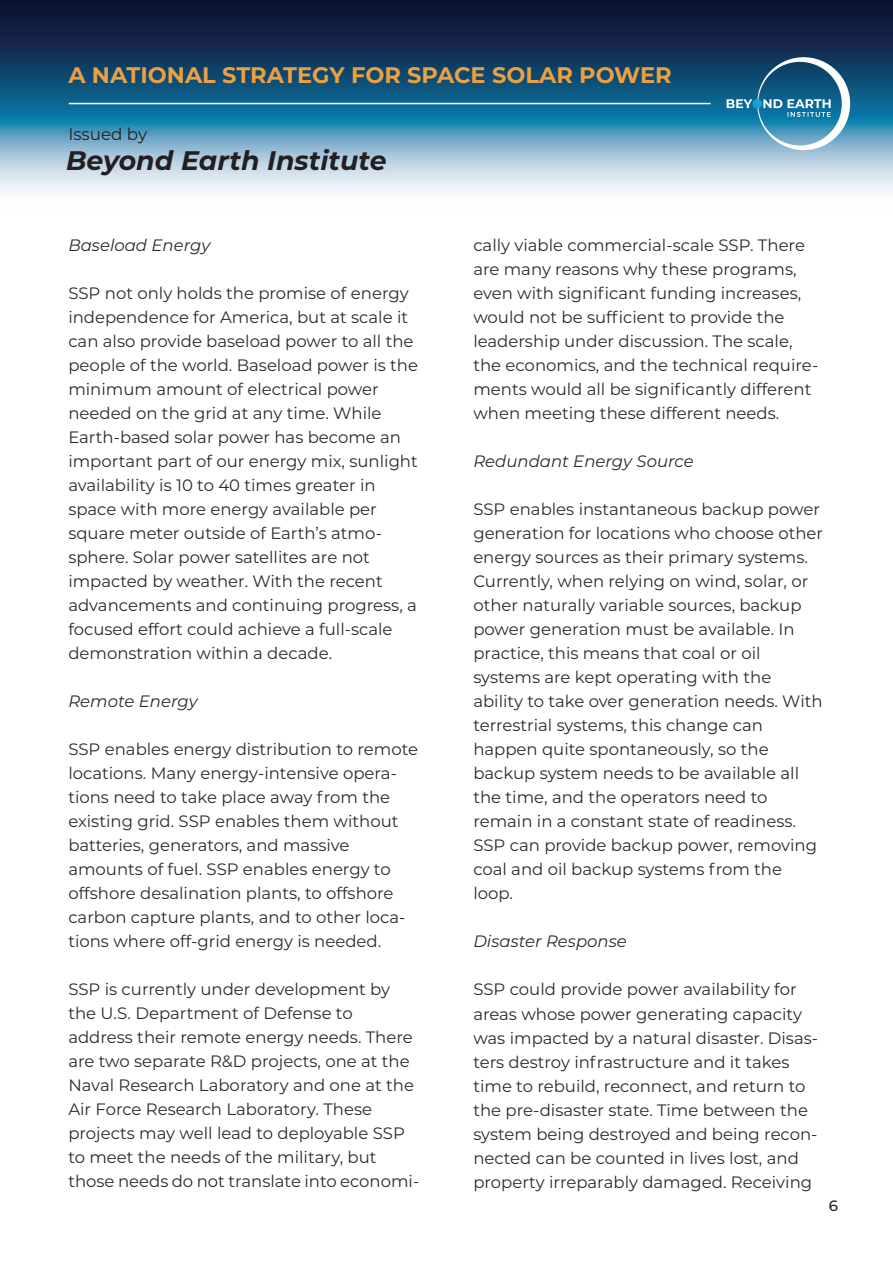
<style>
.page{position:relative;width:893px;height:1263px;background:#fff}
.page>*{position:absolute;margin:0;border:0;box-sizing:border-box;transform-origin:0 0}
.t1{font:italic 700 26.85px "Montserrat";color:#231f20}
.t2{font:700 22.5px "Montserrat";color:#eba042}
.t3{font:16.8px "Montserrat";color:#231f20}
.t4{font:16.5px/24px "Montserrat";color:#262c2d}
.t5{font:italic 16.5px "Montserrat";color:#262c2d}
.t6{font:500 15px "Montserrat";color:#231f20}
</style>
<div class="page">
<svg style="left:0;top:0;width:893px;height:193px"></svg>
<svg style="left:727px;top:57px;width:123px;height:93px"></svg>
<hr style="left:69px;top:103px;width:642px;height:1px;background:#fff">
<h2 class="t2" style="left:68px;top:59px;width:605px">A NATIONAL STRATEGY FOR SPACE SOLAR POWER</h2>
<p class="t3" style="left:68px;top:122px;width:80px">Issued by</p>
<h1 class="t1" style="left:66px;top:141px;width:322px">Beyond Earth Institute</h1>
<p class="t5" style="left:68px;top:234px;width:144px">Baseload Energy</p>
<p class="t4" style="left:68px;top:281px;width:351px">SSP not only holds the promise of energy independence for America, but at scale it can also provide baseload power to all the people of the world. Baseload power is the minimum amount of electrical power needed on the grid at any time. While Earth-based solar power has become an important part of our energy mix, sunlight availability is 10 to 40 times greater in space with more energy available per square meter outside of Earth’s atmo&shy;sphere. Solar power satellites are not impacted by weather. With the recent advancements and continuing progress, a focused effort could achieve a full-scale demonstration within a decade.</p>
<p class="t5" style="left:68px;top:690px;width:131px">Remote Energy</p>
<p class="t4" style="left:68px;top:737px;width:351px">SSP enables energy distribution to remote locations. Many energy-intensive opera&shy;tions need to take place away from the existing grid. SSP enables them without batteries, generators, and massive amounts of fuel. SSP enables energy to offshore desalination plants, to offshore carbon capture plants, and to other loca&shy;tions where off-grid energy is needed.</p>
<p class="t4" style="left:68px;top:977px;width:353px">SSP is currently under development by the U.S. Department of Defense to address their remote energy needs. There are two separate R&amp;D projects, one at the Naval Research Laboratory and one at the Air Force Research Laboratory. These projects may well lead to deployable SSP to meet the needs of the military, but those needs do not translate into economi-</p>
<p class="t4" style="left:473px;top:233px;width:346px">cally viable commercial-scale SSP. There are many reasons why these programs, even with significant funding increases, would not be sufficient to provide the leadership under discussion. The scale, the economics, and the technical require&shy;ments would all be significantly different when meeting these different needs.</p>
<p class="t5" style="left:473px;top:450px;width:222px">Redundant Energy Source</p>
<p class="t4" style="left:473px;top:497px;width:351px">SSP enables instantaneous backup power generation for locations who choose other energy sources as their primary systems.<br>Currently, when relying on wind, solar, or other naturally variable sources, backup power generation must be available. In practice, this means that coal or oil systems are kept operating with the ability to take over generation needs. With terrestrial systems, this change can happen quite spontaneously, so the backup system needs to be available all the time, and the operators need to remain in a constant state of readiness.<br>SSP can provide backup power, removing coal and oil backup systems from the loop.</p>
<p class="t5" style="left:473px;top:930px;width:155px">Disaster Response</p>
<p class="t4" style="left:473px;top:977px;width:346px">SSP could provide power availability for areas whose power generating capacity was impacted by a natural disaster. Disas&shy;ters destroy infrastructure and it takes time to rebuild, reconnect, and return to the pre-disaster state. Time between the system being destroyed and being recon&shy;nected can be counted in lives lost, and property irreparably damaged. Receiving</p>
<p class="t6" style="left:829px;top:1195px;width:11px">6</p>
</div>
